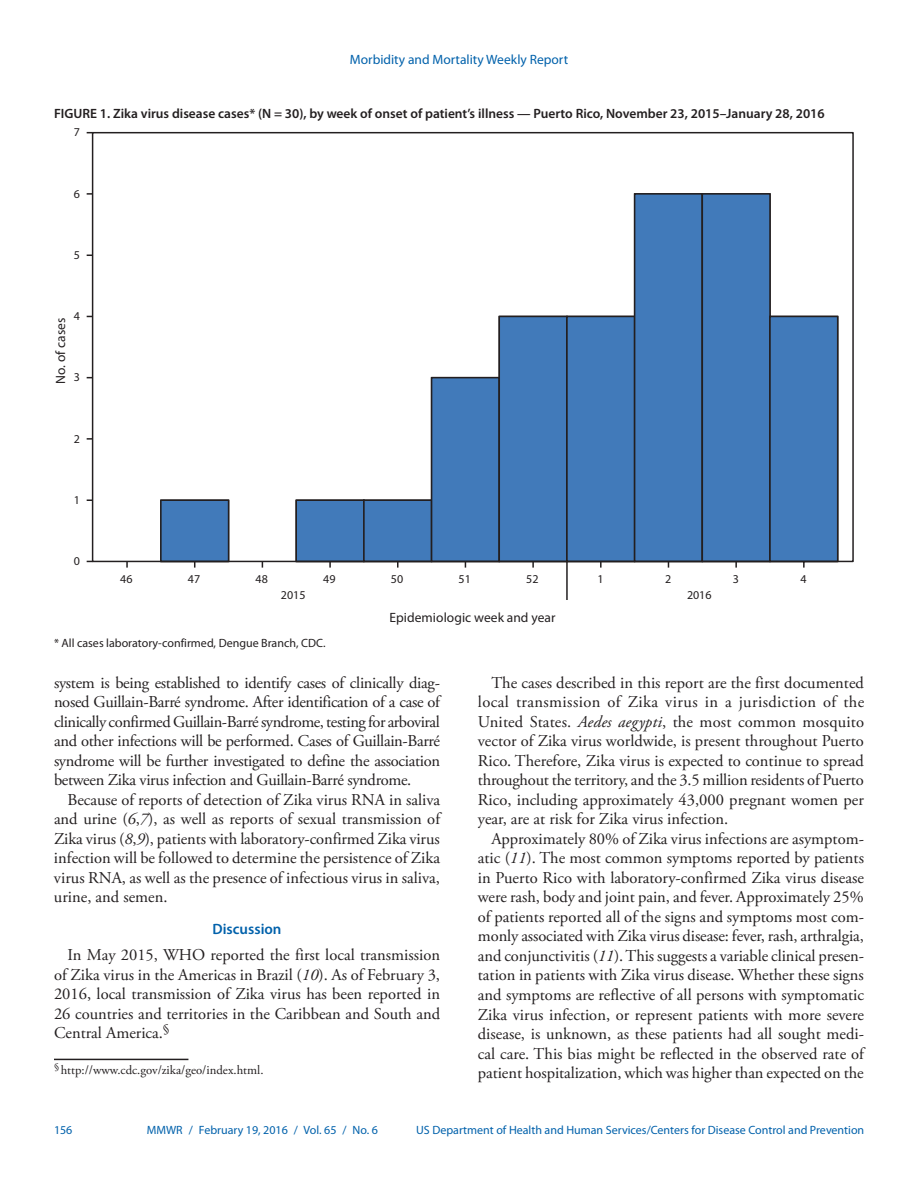
<style>
.page{position:relative;width:918px;height:1188px;background:#fff}
.page>*{position:absolute;margin:0;border:0;box-sizing:border-box;transform-origin:0 0}
.Paragraph{font:16.5px/19.5px "Adobe Garamond Pro";color:#231f20;text-align:justify}
.Discussion_Heading{font:600 15px "Myriad Pro";color:#0161ab}
.Figure_Title{font:600 13.5px "Myriad Pro";color:#231f20}
.t1{font:13.5px "Myriad Pro";letter-spacing:.005em;color:#231f20}
.t2{font:13.5px "Myriad Pro";color:#0161ab}
.Footnote{font:12.75px "Adobe Garamond Pro";color:#231f20}
.t3{font:12px "Myriad Pro";color:#0161ab}
.Figure_Footnote{font:12px "Myriad Pro";color:#231f20}
.s1{font-style:italic}
</style>
<div class="page">
<svg style="left:86px;top:131px;width:753px;height:469px"></svg>
<div style="left:92px;top:132px;width:762px;height:430px;border:2px solid #231f20"></div>
<hr style="left:54px;top:1059px;width:134px;height:1px;background:#231f20">
<p class="t2" style="left:350px;top:51px;width:220px">Morbidity and Mortality Weekly Report</p>
<p class="Figure_Title" style="left:54px;top:105px;width:772px">FIGURE 1. Zika virus disease cases* (N = 30), by week of onset of patient’s illness — Puerto Rico, November 23, 2015–January 28, 2016</p>
<p class="Figure_Footnote" style="left:74px;top:125px;width:8px">7</p>
<p class="Figure_Footnote" style="left:74px;top:186px;width:8px">6</p>
<p class="Figure_Footnote" style="left:74px;top:248px;width:8px">5</p>
<p class="t1" style="left:52px;top:384px;width:68px;rotate:-90deg">No. of cases</p>
<p class="Figure_Footnote" style="left:74px;top:309px;width:8px">4</p>
<p class="Figure_Footnote" style="left:74px;top:370px;width:8px">3</p>
<p class="Figure_Footnote" style="left:74px;top:431px;width:8px">2</p>
<p class="Figure_Footnote" style="left:74px;top:493px;width:8px">1</p>
<p class="Figure_Footnote" style="left:74px;top:554px;width:8px">0</p>
<p class="Figure_Footnote" style="left:120px;top:571px;width:14px">46</p>
<p class="Figure_Footnote" style="left:188px;top:571px;width:14px">47</p>
<p class="Figure_Footnote" style="left:256px;top:571px;width:14px">48</p>
<p class="Figure_Footnote" style="left:323px;top:571px;width:14px">49</p>
<p class="Figure_Footnote" style="left:391px;top:571px;width:14px">50</p>
<p class="Figure_Footnote" style="left:459px;top:571px;width:14px">51</p>
<p class="Figure_Footnote" style="left:526px;top:571px;width:14px">52</p>
<p class="Figure_Footnote" style="left:597px;top:571px;width:8px">1</p>
<p class="Figure_Footnote" style="left:665px;top:571px;width:8px">2</p>
<p class="Figure_Footnote" style="left:733px;top:571px;width:8px">3</p>
<p class="Figure_Footnote" style="left:800px;top:571px;width:8px">4</p>
<p class="Figure_Footnote" style="left:281px;top:588px;width:26px">2015</p>
<p class="Figure_Footnote" style="left:687px;top:588px;width:26px">2016</p>
<p class="Figure_Footnote" style="left:54px;top:636px;width:273px">* All cases laboratory-confirmed, Dengue Branch, CDC.</p>
<p class="t1" style="left:390px;top:609px;width:168px">Epidemiologic week and year</p>
<p class="Paragraph" style="left:54px;top:674px;width:388px">system is being established to identify cases of clinically diag&shy;nosed Guillain-Barré syndrome. After identification of a case of clinically confirmed Guillain-Barré syndrome, testing for arboviral and other infections will be performed. Cases of Guillain-Barré syndrome will be further investigated to define the association between Zika virus infection and Guillain-Barré syndrome.</p>
<p class="Paragraph" style="left:54px;top:791px;width:388px;text-indent:14px">Because of reports of detection of Zika virus RNA in saliva and urine (<span class="s1">6</span>,<span class="s1">7</span>), as well as reports of sexual transmission of Zika virus (<span class="s1">8</span>,<span class="s1">9</span>), patients with laboratory-confirmed Zika virus infection will be followed to determine the persistence of Zika virus RNA, as well as the presence of infectious virus in saliva, urine, and semen.</p>
<p class="Discussion_Heading" style="left:213px;top:919px;width:71px">Discussion</p>
<p class="Paragraph" style="left:54px;top:946px;width:388px;text-indent:13px">In May 2015, WHO reported the first local transmission of Zika virus in the Americas in Brazil (<span class="s1">10</span>). As of February 3, 2016, local transmission of Zika virus has been reported in 26 countries and territories in the Caribbean and South and Central America.<sup>§</sup></p>
<p class="Footnote" style="left:54px;top:1062px;width:211px"><sup>§</sup> http://www.cdc.gov/zika/geo/index.html.</p>
<p class="Paragraph" style="left:478px;top:674px;width:388px;text-indent:14px">The cases described in this report are the first documented local transmission of Zika virus in a jurisdiction of the United States. <span class="s1">Aedes aegypti</span>, the most common mosquito vector of Zika virus worldwide, is present throughout Puerto Rico. Therefore, Zika virus is expected to continue to spread throughout the territory, and the 3.5 million residents of Puerto Rico, including approximately 43,000 pregnant women per year, are at risk for Zika virus infection.</p>
<p class="Paragraph" style="left:478px;top:830px;width:388px;text-indent:13px">Approximately 80% of Zika virus infections are asymptom&shy;atic (<span class="s1">11</span>). The most common symptoms reported by patients in Puerto Rico with laboratory-confirmed Zika virus disease were rash, body and joint pain, and fever. Approximately 25% of patients reported all of the signs and symptoms most com&shy;monly associated with Zika virus disease: fever, rash, arthralgia, and conjunctivitis (<span class="s1">11</span>). This suggests a variable clinical presen&shy;tation in patients with Zika virus disease. Whether these signs and symptoms are reflective of all persons with symptomatic Zika virus infection, or represent patients with more severe disease, is unknown, as these patients had all sought medi&shy;cal care. This bias might be reflected in the observed rate of patient hospitalization, which was higher than expected on the</p>
<p class="t3" style="left:54px;top:1123px;width:20px">156</p>
<p class="t3" style="left:147px;top:1123px;width:233px">MMWR / February 19, 2016 / Vol. 65 / No. 6</p>
<p class="t3" style="left:416px;top:1123px;width:450px">US Department of Health and Human Services/Centers for Disease Control and Prevention</p>
</div>
